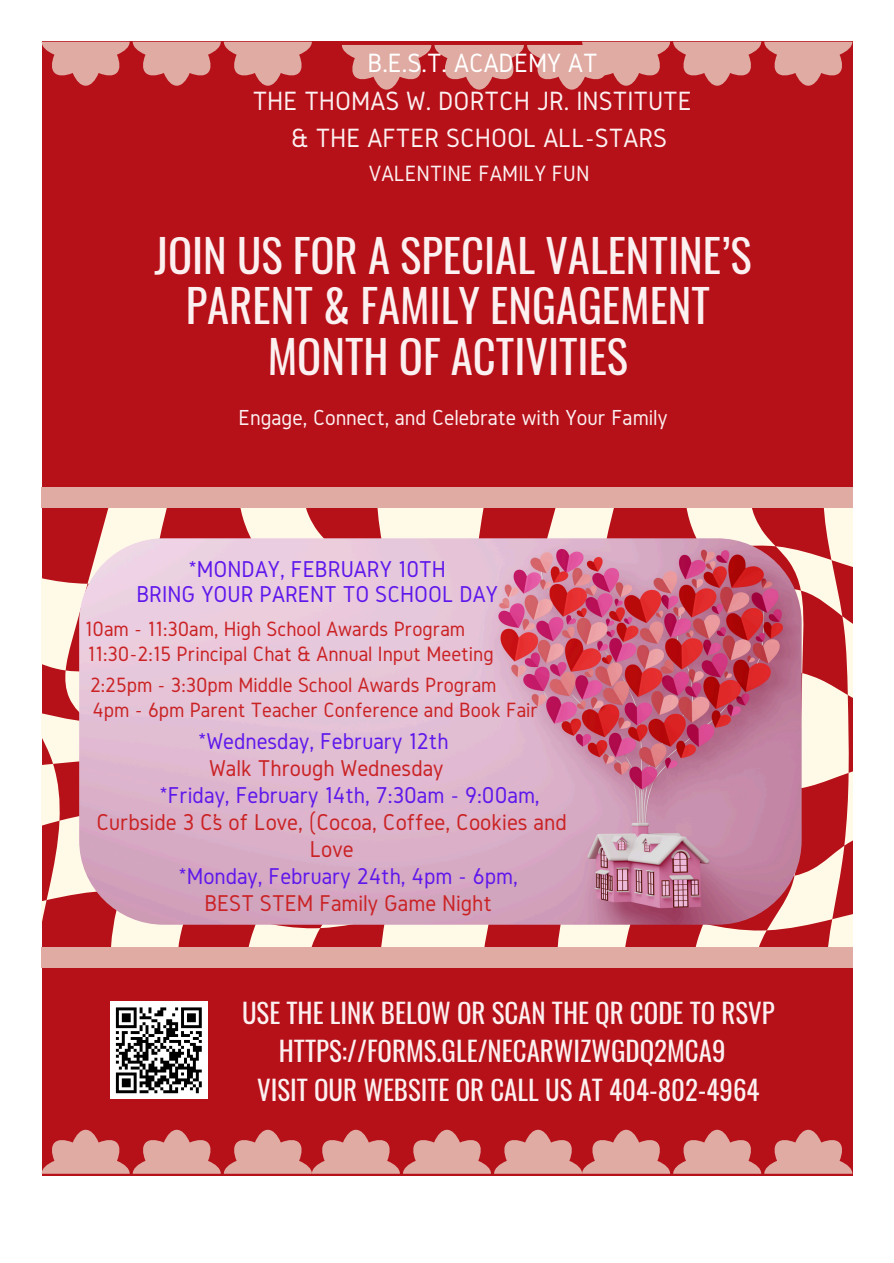
<style>
.page{position:relative;width:894px;height:1263px;background:#fff}
.page>*{position:absolute;margin:0;border:0;box-sizing:border-box;transform-origin:0 0}
.t1{font:44.7px/50.4px "Oswald";color:#fcf0f0;text-align:center}
.t2{font:27.45px "Gidole";color:#fcf0f0}
.t3{font:27.45px "Gidole";color:#fff}
.t4{font:26.85px "Oswald";color:#fcf0f0}
.t5{font:23.85px "Gidole";color:#5e17eb}
.t6{font:23.85px "Gidole";color:#ca2224}
.t7{font:23.7px "Gidole";color:#5e17eb}
.t8{font:23.7px "Gidole";color:#ca2224}
.t9{font:22.95px "Gidole";color:#fcf0f0}
.t10{font:22.65px "Gidole";color:#fcf0f0}
.t11{font:21.6px "Gidole";color:#ca2224}
.t12{font:21.45px "Gidole";color:#ca2224}
</style>
<div class="page">
<div style="left:42px;top:42px;width:810px;height:1134px;background:#b61019"></div>
<svg style="left:42px;top:508px;width:810px;height:439px"></svg>
<img style="left:79px;top:538px;width:722px;height:387px;border-radius:84px">
<div style="left:42px;top:487px;width:810px;height:21px;background:#dfaba2"></div>
<div style="left:42px;top:947px;width:810px;height:21px;background:#dfaba2"></div>
<svg style="left:42px;top:42px;width:270px;height:44px"></svg>
<svg style="left:42px;top:1130px;width:810px;height:43px"></svg>
<svg style="left:342px;top:42px;width:510px;height:48px"></svg>
<div style="left:110px;top:1001px;width:98px;height:98px;background:#fff"></div>
<svg style="left:115px;top:1007px;width:87px;height:87px"></svg>
<p class="t3" style="left:367px;top:48px;width:231px">B.E.S.T. ACADEMY AT</p>
<p class="t2" style="left:252px;top:85px;width:440px">THE THOMAS W. DORTCH JR. INSTITUTE</p>
<p class="t2" style="left:291px;top:123px;width:377px">&amp; THE AFTER SCHOOL ALL-STARS</p>
<p class="t9" style="left:369px;top:161px;width:222px">VALENTINE FAMILY FUN</p>
<p class="t1" style="left:154px;top:229px;width:598px">JOIN US FOR A SPECIAL VALENTINE’S<br>PARENT &amp; FAMILY ENGAGEMENT</p>
<p class="t1" style="left:268px;top:329px;width:362px">MONTH OF ACTIVITIES</p>
<p class="t10" style="left:238px;top:405px;width:430px">Engage, Connect, and Celebrate with Your Family</p>
<p class="t5" style="left:188px;top:556px;width:259px">*MONDAY, FEBRUARY 10TH</p>
<p class="t5" style="left:136px;top:581px;width:363px">BRING YOUR PARENT TO SCHOOL DAY</p>
<p class="t12" style="left:85px;top:617px;width:381px">10am - 11:30am, High School Awards Program</p>
<p class="t11" style="left:87px;top:642px;width:407px">11:30-2:15 Principal Chat &amp; Annual Input Meeting</p>
<p class="t12" style="left:92px;top:698px;width:447px">4pm - 6pm Parent Teacher Conference and Book Fair</p>
<p class="t12" style="left:90px;top:673px;width:408px">2:25pm - 3:30pm Middle School Awards Program</p>
<p class="t7" style="left:198px;top:728px;width:252px">*Wednesday, February 12th</p>
<p class="t8" style="left:209px;top:755px;width:236px">Walk Through Wednesday</p>
<p class="t5" style="left:159px;top:782px;width:382px">*Friday, February 14th, 7:30am - 9:00am,</p>
<p class="t6" style="left:96px;top:809px;width:472px">Curbside 3 C’s of Love, (Cocoa, Coffee, Cookies and</p>
<p class="t6" style="left:309px;top:836px;width:45px">Love</p>
<p class="t7" style="left:178px;top:863px;width:341px">*Monday, February 24th, 4pm - 6pm,</p>
<p class="t8" style="left:204px;top:890px;width:289px">BEST STEM Family Game Night</p>
<p class="t4" style="left:242px;top:991px;width:534px">USE THE LINK BELOW OR SCAN THE QR CODE TO RSVP</p>
<p class="t4" style="left:279px;top:1030px;width:448px">HTTPS://FORMS.GLE/NECARWIZWGDQ2MCA9</p>
<p class="t4" style="left:257px;top:1069px;width:504px">VISIT OUR WEBSITE OR CALL US AT 404-802-4964</p>
</div>
